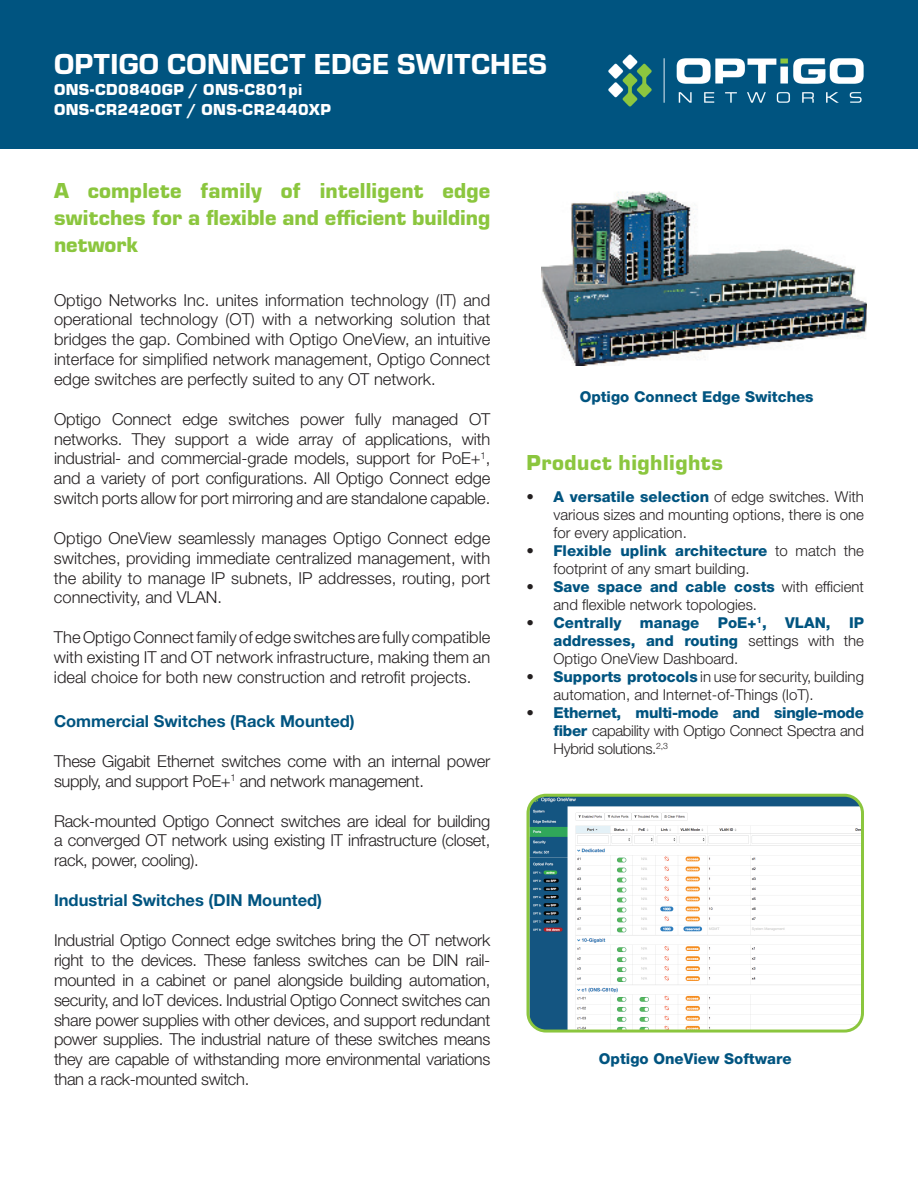
<style>
.page{position:relative;width:918px;height:1188px;background:#fff}
.page>*{position:absolute;margin:0;border:0;box-sizing:border-box;transform-origin:0 0}
.t1{font:30px "Eurostile Hea";letter-spacing:.01em;color:#fff}
.t2{font:900 22.5px/27px "Eurostile";letter-spacing:.005em;color:#8bc63e;text-align:justify}
.t3{font:900 22.5px "Eurostile";letter-spacing:.025em;color:#8bc63e}
.t4{font:300 16.5px/19.8px "Helvetica Neue LT Std";letter-spacing:-.02em;color:#231f20;text-align:justify}
.t5{font:700 16.5px "Helvetica Neue LT Std";color:#005480}
.t6{font:900 16.5px/19.8px "Eurostile";letter-spacing:.025em;color:#fff}
.t7{font:300 15px/18px "Helvetica Neue LT Std";color:#231f20}
.t8{font:800 15px/18px "Helvetica Neue LT Std";color:#005480;text-align:justify}
.s1{font-weight:800;color:#005480}
.s2{font-weight:300;color:#231f20}
</style>
<div class="page">
<div style="left:0;top:0;width:918px;height:148px;background:#005480"></div>
<img style="left:608px;top:54px;width:256px;height:53px">
<img style="left:530px;top:795px;width:330px;height:234px">
<div style="left:526px;top:794px;width:338px;height:239px;border:3px solid #8bc63e;border-radius:18px"></div>
<img style="left:542px;top:191px;width:325px;height:174px">
<h1 class="t1" style="left:54px;top:43px;width:494px">OPTIGO CONNECT EDGE SWITCHES</h1>
<p class="t6" style="left:54px;top:79px;width:279px">ONS-CD0840GP / ONS-C801pi<br>ONS-CR2420GT / ONS-CR2440XP</p>
<h2 class="t2" style="left:54px;top:176px;width:438px">A complete family of intelligent edge switches for a flexible and efficient building network</h2>
<p class="t4" style="left:54px;top:289px;width:438px">Optigo Networks Inc. unites information technology (IT) and operational technology (OT) with a networking solution that bridges the gap. Combined with Optigo OneView, an intuitive interface for simplified network management, Optigo Connect edge switches are perfectly suited to any OT network.</p>
<p class="t4" style="left:54px;top:409px;width:438px">Optigo Connect edge switches power fully managed OT networks. They support a wide array of applications, with industrial- and commercial-grade models, support for PoE+<sup>1</sup>, and a variety of port configurations. All Optigo Connect edge switch ports allow for port mirroring and are standalone capable.</p>
<p class="t4" style="left:54px;top:528px;width:438px">Optigo OneView seamlessly manages Optigo Connect edge switches, providing immediate centralized management, with the ability to manage IP subnets, IP addresses, routing, port connectivity, and VLAN.</p>
<p class="t4" style="left:54px;top:627px;width:438px">The Optigo Connect family of edge switches are fully compatible with existing IT and OT network infrastructure, making them an ideal choice for both new construction and retrofit projects.</p>
<p class="t5" style="left:54px;top:711px;width:302px">Commercial Switches (Rack Mounted)</p>
<p class="t4" style="left:54px;top:751px;width:438px">These Gigabit Ethernet switches come with an internal power supply, and support PoE+<sup>1</sup> and network management.</p>
<p class="t4" style="left:54px;top:811px;width:438px">Rack-mounted Optigo Connect switches are ideal for building a converged OT network using existing IT infrastructure (closet, rack, power, cooling).</p>
<p class="t5" style="left:54px;top:890px;width:270px">Industrial Switches (DIN Mounted)</p>
<p class="t4" style="left:54px;top:930px;width:438px">Industrial Optigo Connect edge switches bring the OT network right to the devices. These fanless switches can be DIN rail&shy;mounted in a cabinet or panel alongside building automation, security, and IoT devices. Industrial Optigo Connect switches can share power supplies with other devices, and support redundant power supplies. The industrial nature of these switches means they are capable of withstanding more environmental variations than a rack-mounted switch.</p>
<p class="t8" style="left:580px;top:387px;width:235px">Optigo Connect Edge Switches</p>
<h2 class="t3" style="left:526px;top:446px;width:198px">Product highlights</h2>
<p class="t7" style="left:554px;top:487px;width:312px;text-align:justify;text-indent:-27px">• <span class="s1">A versatile selection</span> of edge switches. With various sizes and mounting options, there is one for every application.</p>
<p class="t7" style="left:554px;top:541px;width:312px;text-indent:-27px">• <span class="s1">Flexible uplink architecture</span> to match the footprint of any smart building.</p>
<p class="t7" style="left:554px;top:577px;width:312px;text-indent:-27px">• <span class="s1">Save space and cable costs</span> with efficient and flexible network topologies.</p>
<p class="t8" style="left:553px;top:613px;width:312px;text-indent:-27px"><span class="s2">•</span> Centrally manage PoE+<sup>1</sup>, VLAN, IP addresses, and routing <span class="s2">settings with the Optigo OneView Dashboard.</span></p>
<p class="t7" style="left:553px;top:667px;width:312px;text-indent:-27px">• <span class="s1">Supports protocols</span> in use for security, building automation, and Internet-of-Things (IoT).</p>
<p class="t7" style="left:553px;top:703px;width:312px;text-align:justify;text-indent:-27px">• <span class="s1">Ethernet, multi-mode and single-mode fiber</span> capability with Optigo Connect Spectra and Hybrid solutions.<sup>2,3</sup></p>
<p class="t8" style="left:599px;top:1049px;width:194px">Optigo OneView Software</p>
</div>
